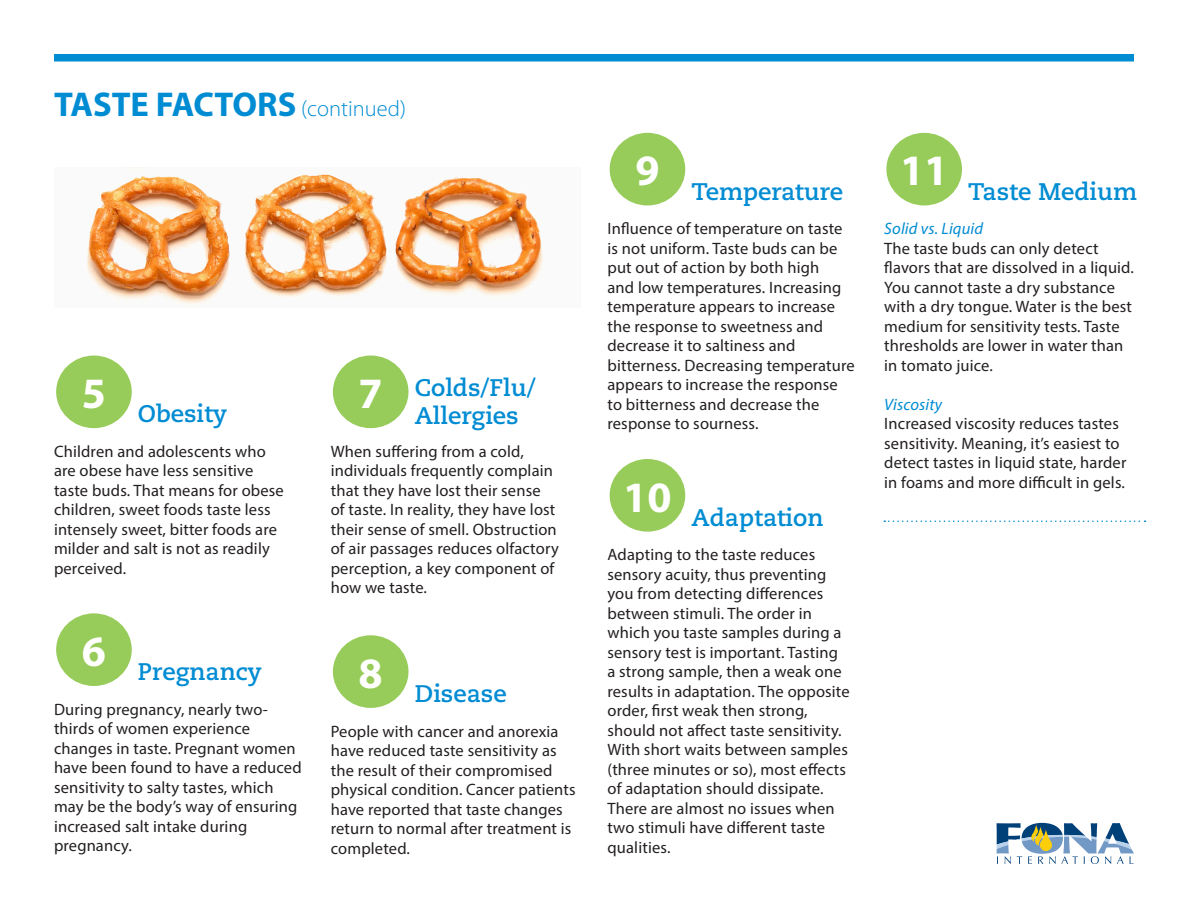
<style>
.page{position:relative;width:1188px;height:918px;background:#fff}
.page>*{position:absolute;margin:0;border:0;box-sizing:border-box;transform-origin:0 0}
.t1{font:700 43.5px "Myriad Pro";color:#fff}
.t2{font:700 34.5px "Myriad Pro";color:#008cd3}
.Subheader{font:700 24px/28.8px "Caecilia LT Std";color:#008cd3}
.Story_Body{font:16.5px/19.5px "Myriad Pro";letter-spacing:.01em;color:#231f20}
.Story_Body-2{font:italic 16.5px "Myriad Pro";letter-spacing:.01em;color:#008cd3}
.s1{font-weight:300;font-size:22.5px}
</style>
<div class="page">
<svg style="left:997px;top:823px;width:137px;height:41px"></svg>
<div style="left:54px;top:54px;width:1080px;height:8px;background:#008cd3"></div>
<div style="left:57px;top:356px;width:74px;height:71px;background:#98cc5a;border-radius:50%"></div>
<div style="left:56px;top:356px;width:76px;height:72px;border:2px solid #98cc5a;border-radius:50%"></div>
<div style="left:57px;top:614px;width:74px;height:71px;background:#98cc5a;border-radius:50%"></div>
<div style="left:56px;top:613px;width:76px;height:73px;border:2px solid #98cc5a;border-radius:50%"></div>
<div style="left:334px;top:356px;width:74px;height:71px;background:#98cc5a;border-radius:50%"></div>
<div style="left:333px;top:356px;width:76px;height:72px;border:2px solid #98cc5a;border-radius:50%"></div>
<div style="left:334px;top:636px;width:74px;height:71px;background:#98cc5a;border-radius:50%"></div>
<div style="left:333px;top:635px;width:76px;height:73px;border:2px solid #98cc5a;border-radius:50%"></div>
<div style="left:610px;top:134px;width:75px;height:71px;background:#98cc5a;border-radius:50%"></div>
<div style="left:610px;top:133px;width:75px;height:72px;border:2px solid #98cc5a;border-radius:50%"></div>
<div style="left:610px;top:460px;width:75px;height:71px;background:#98cc5a;border-radius:50%"></div>
<div style="left:610px;top:459px;width:75px;height:73px;border:2px solid #98cc5a;border-radius:50%"></div>
<div style="left:887px;top:134px;width:74px;height:71px;background:#98cc5a;border-radius:50%"></div>
<div style="left:886px;top:133px;width:76px;height:72px;border:2px solid #98cc5a;border-radius:50%"></div>
<img style="left:87px;top:167px;width:456px;height:138px">
<svg style="left:884px;top:520px;width:262px;height:2px"></svg>
<p class="t2" style="left:54px;top:81px;width:354px">TASTE FACTORS <span class="s1">(continued)</span></p>
<p class="t1" style="left:82px;top:365px;width:26px">5</p>
<p class="Subheader" style="left:138px;top:400px;width:91px">Obesity</p>
<p class="Story_Body" style="left:54px;top:441px;width:231px">Children and adolescents who are obese have less sensitive taste buds. That means for obese children, sweet foods taste less intensely sweet, bitter foods are milder and salt is not as readily perceived.</p>
<p class="t1" style="left:82px;top:623px;width:26px">6</p>
<p class="Subheader" style="left:138px;top:658px;width:126px">Pregnancy</p>
<p class="Story_Body" style="left:54px;top:699px;width:249px">During pregnancy, nearly two&shy;thirds of women experience changes in taste. Pregnant women have been found to have a reduced sensitivity to salty tastes, which may be the body’s way of ensuring increased salt intake during pregnancy.</p>
<p class="t1" style="left:359px;top:365px;width:26px">7</p>
<p class="Subheader" style="left:415px;top:373px;width:122px">Colds/Flu/<br>Allergies</p>
<p class="Story_Body" style="left:331px;top:441px;width:230px">When suffering from a cold, individuals frequently complain that they have lost their sense of taste. In reality, they have lost their sense of smell. Obstruction of air passages reduces olfactory perception, a key component of how we taste.</p>
<p class="t1" style="left:359px;top:645px;width:26px">8</p>
<p class="Subheader" style="left:415px;top:680px;width:94px">Disease</p>
<p class="Story_Body" style="left:331px;top:721px;width:246px">People with cancer and anorexia have reduced taste sensitivity as the result of their compromised physical condition. Cancer patients have reported that taste changes return to normal after treatment is completed.</p>
<p class="t1" style="left:635px;top:142px;width:26px">9</p>
<p class="Subheader" style="left:691px;top:177px;width:153px">Temperature</p>
<p class="Story_Body" style="left:608px;top:219px;width:249px">Influence of temperature on taste is not uniform. Taste buds can be put out of action by both high<br>and low temperatures. Increasing temperature appears to increase the response to sweetness and decrease it to saltiness and bitterness. Decreasing temperature appears to increase the response to bitterness and decrease the response to sourness.</p>
<p class="t1" style="left:623px;top:469px;width:50px">10</p>
<p class="Subheader" style="left:691px;top:503px;width:133px">Adaptation</p>
<p class="Story_Body" style="left:608px;top:545px;width:244px">Adapting to the taste reduces sensory acuity, thus preventing you from detecting differences between stimuli. The order in which you taste samples during a sensory test is important. Tasting a strong sample, then a weak one results in adaptation. The opposite order, first weak then strong, should not affect taste sensitivity.<br>With short waits between samples (three minutes or so), most effects of adaptation should dissipate.<br>There are almost no issues when two stimuli have different taste qualities.</p>
<p class="t1" style="left:900px;top:142px;width:50px">11</p>
<p class="Subheader" style="left:968px;top:177px;width:170px">Taste Medium</p>
<p class="Story_Body-2" style="left:884px;top:219px;width:100px">Solid vs. Liquid</p>
<p class="Story_Body" style="left:884px;top:238px;width:251px">The taste buds can only detect flavors that are dissolved in a liquid.<br>You cannot taste a dry substance with a dry tongue. Water is the best medium for sensitivity tests. Taste thresholds are lower in water than in tomato juice.</p>
<p class="Story_Body-2" style="left:884px;top:394px;width:60px">Viscosity</p>
<p class="Story_Body" style="left:884px;top:414px;width:244px">Increased viscosity reduces tastes sensitivity. Meaning, it’s easiest to detect tastes in liquid state, harder in foams and more difficult in gels.</p>
</div>
